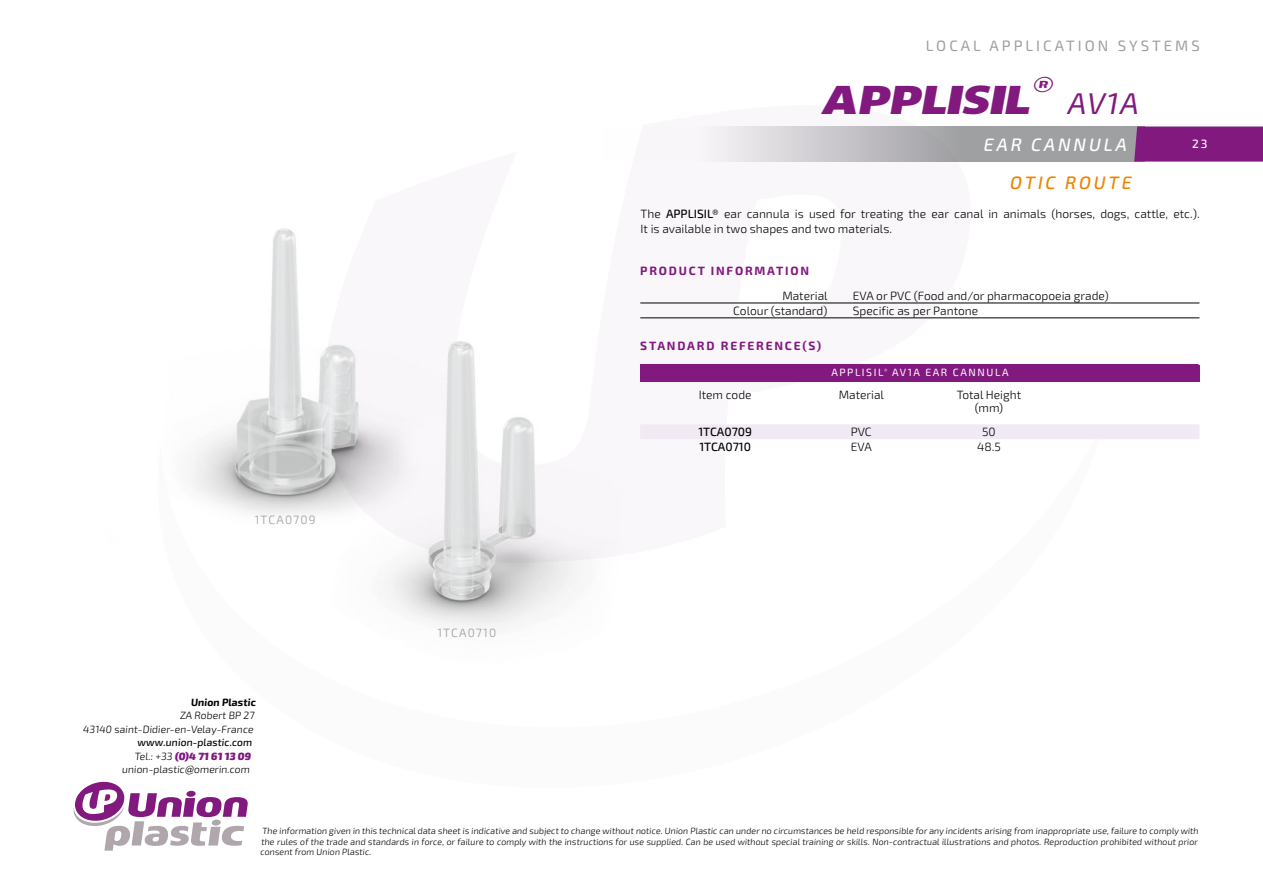
<style>
.page{position:relative;width:1263px;height:893px;background:#fff}
.page>*{position:absolute;margin:0;border:0;box-sizing:border-box;transform-origin:0 0}
.t1{font:italic 37.5px "Mob";color:#81197f}
.t2{font:italic 500 18px "Exo 2";color:#fff}
.t3{font:italic 500 18px "Exo 2";color:#ee8301}
.t4{font:15px "Exo 2";letter-spacing:.2em;color:#9c9e9f}
.t5{font:300 12px/15px "Exo 2";color:#000}
.t6{font:700 12px "Exo 2";letter-spacing:.15em;color:#81197f}
.t7{font:300 12px "Exo 2";letter-spacing:.1em;color:#9ea0a2}
.t8{font:500 12px "Exo 2";color:#000}
.t9{font:500 12px "Exo 2";color:#fff}
.t10{font:300 10.5px/13.5px "Exo 2";color:#000;text-align:right}
.t11{font:10.5px "Exo 2";letter-spacing:.15em;color:#fff}
.t12{font:700 10.5px "Exo 2";color:#000}
.t13{font:300 9px/10.5px "Exo 2";letter-spacing:-.005em;color:#000;text-align:justify}
.s1{font-family:"Exo 2";font-size:30px}
.s2{font-weight:500}
.s3{font-weight:900;color:#81197f}
.s4{font-family:"Dax";font-weight:500}
</style>
<div class="page">
<div style="left:603px;top:126px;width:542px;height:36px;background:#9ea0a2"></div>
<svg style="left:1134px;top:126px;width:129px;height:36px;background:#842082"></svg>
<svg style="left:603px;top:126px;width:381px;height:314px"></svg>
<svg style="left:74px;top:782px;width:174px;height:69px"></svg>
<img style="left:193px;top:228px;width:105px;height:288px">
<img style="left:285px;top:287px;width:382px;height:340px">
<div style="left:640px;top:365px;width:559px;height:17px;background:#81197f"></div>
<div style="left:640px;top:424px;width:559px;height:15px;background:#f1e9f3"></div>
<hr style="left:640px;top:303px;width:213px;height:1px;background:#000">
<hr style="left:853px;top:303px;width:346px;height:1px;background:#000">
<hr style="left:640px;top:318px;width:213px;height:1px;background:#000">
<hr style="left:853px;top:318px;width:346px;height:1px;background:#000">
<h3 class="t4" style="left:926px;top:37px;width:275px">LOCAL APPLICATION SYSTEMS</h3>
<h1 class="t1" style="left:821px;top:79px;width:324px">APPLISIL® <span class="s1">AV1A</span></h1>
<h2 class="t2" style="left:983px;top:135px;width:148px">EAR CANNULA</h2>
<h2 class="t3" style="left:1009px;top:172px;width:127px">OTIC ROUTE</h2>
<h3 class="t5" style="left:640px;top:207px;width:561px">The <span class="s2">APPLISIL®</span> ear cannula is used for treating the ear canal in animals (horses, dogs, cattle, etc.).<br>It is available in two shapes and two materials.</h3>
<h3 class="t9" style="left:1192px;top:136px;width:17px">23</h3>
<h3 class="t6" style="left:640px;top:264px;width:170px">PRODUCT INFORMATION</h3>
<h3 class="t5" style="left:782px;top:288px;width:47px">Material</h3>
<h3 class="t5" style="left:853px;top:288px;width:257px">EVA or PVC (Food and/or pharmacopoeia grade)</h3>
<h3 class="t5" style="left:733px;top:303px;width:96px">Colour (standard)</h3>
<h3 class="t5" style="left:853px;top:303px;width:127px">Specific as per Pantone</h3>
<h3 class="t6" style="left:640px;top:338px;width:183px">STANDARD REFERENCE(S)</h3>
<p class="t11" style="left:831px;top:367px;width:179px">APPLISIL<sup>®</sup> AV1A EAR CANNULA</p>
<h3 class="t7" style="left:255px;top:513px;width:63px">1TCA0709</h3>
<p class="t12" style="left:191px;top:696px;width:68px">Union Plastic</p>
<p class="t10" style="left:83px;top:709px;width:174px">ZA Robert BP 27<br>43140 saint-Didier-en-Velay-France</p>
<p class="t10" style="left:122px;top:736px;width:133px"><span class="s2">www.union-plastic.com<br></span>Tel.: +33 <span class="s3">(0)4 71 61 13 09 </span>union-plastic<span class="s4">@</span>omerin.com</p>
<h3 class="t7" style="left:437px;top:625px;width:60px">1TCA0710</h3>
<h3 class="t5" style="left:699px;top:387px;width:54px">Item code</h3>
<h3 class="t5" style="left:839px;top:387px;width:47px">Material</h3>
<h3 class="t5" style="left:957px;top:388px;width:66px;line-height:13.5px;text-align:center">Total Height (mm)</h3>
<h3 class="t8" style="left:698px;top:425px;width:55px">1TCA0709</h3>
<h3 class="t5" style="left:851px;top:425px;width:23px">PVC</h3>
<h3 class="t5" style="left:982px;top:425px;width:15px">50</h3>
<h3 class="t8" style="left:699px;top:440px;width:53px">1TCA0710</h3>
<h3 class="t5" style="left:851px;top:440px;width:22px">EVA</h3>
<h3 class="t5" style="left:977px;top:440px;width:25px">48.5</h3>
<p class="t13" style="left:260px;top:826px;width:941px">The information given in this technical data sheet is indicative and subject to change without notice. Union Plastic can under no circumstances be held responsible for any incidents arising from inappropriate use, failure to comply with the rules of the trade and standards in force, or failure to comply with the instructions for use supplied. Can be used without special training or skills. Non-contractual illustrations and photos. Reproduction prohibited without prior consent from Union Plastic.</p>
</div>
